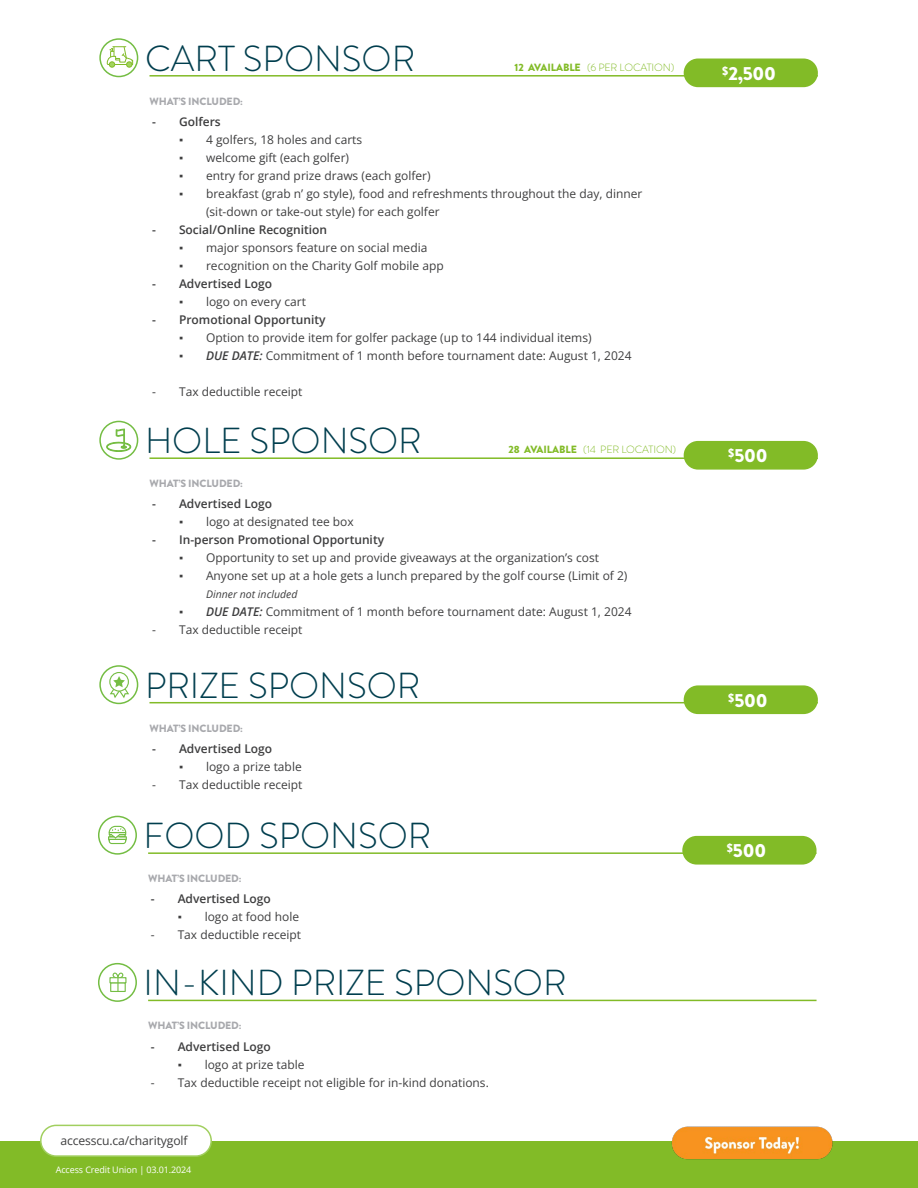
<style>
.page{position:relative;width:918px;height:1188px;background:#fff}
.page>*{position:absolute;margin:0;border:0;box-sizing:border-box;transform-origin:0 0}
.t1{font:300 36.15px "Brandon Grotesque";color:#003e4e}
.t2{font:900 18.9px "Brandon Grotesque";letter-spacing:-.01em;color:#fff}
.t3{font:12.15px "Open Sans";letter-spacing:-.01em;color:#3e3e3f}
.t4{font:12px/18px "Open Sans";color:#3e3e3f}
.t5{font:600 12px "Open Sans";color:#3e3e3f}
.t6{font:900 10.5px "Brandon Grotesque";letter-spacing:-.01em;color:#a8a9ad}
.t7{font:300 10.5px "Brandon Grotesque";letter-spacing:-.01em;color:#82bb27}
.t8{font:italic 10.5px "Open Sans";color:#3e3e3f}
.t9{font:9px "Open Sans";letter-spacing:-.01em;color:#fff}
.s1{font-weight:900}
.s2{font-family:"Times New Roman"}
.s3{font-weight:600;font-style:italic}
</style>
<div class="page">
<div style="left:0;top:1141px;width:918px;height:47px;background:#82bb27"></div>
<div style="left:41px;top:1125px;width:170px;height:31px;background:#fff;border-radius:15px"></div>
<div style="left:40px;top:1125px;width:172px;height:32px;border:2px solid #a1cf5f;border-radius:15px"></div>
<svg style="left:100px;top:666px;width:38px;height:37px"></svg>
<div style="left:99px;top:665px;width:39px;height:39px;border:2px solid #74bd43;border-radius:50%"></div>
<hr style="left:149px;top:702px;width:669px;height:1px;background:#82bb27">
<div style="left:684px;top:685px;width:134px;height:29px;background:#82bb27;border-radius:14px"></div>
<svg style="left:100px;top:39px;width:38px;height:38px"></svg>
<div style="left:99px;top:38px;width:39px;height:39px;border:2px solid #74bd43;border-radius:50%"></div>
<hr style="left:149px;top:75px;width:669px;height:2px;background:#82bb27">
<div style="left:684px;top:59px;width:134px;height:28px;background:#82bb27;border-radius:14px"></div>
<div style="left:109px;top:61px;width:6px;height:7px;border:1px solid #82bb27;border-radius:50%"></div>
<div style="left:126px;top:61px;width:6px;height:7px;border:1px solid #82bb27;border-radius:50%"></div>
<svg style="left:107px;top:46px;width:26px;height:21px"></svg>
<svg style="left:100px;top:421px;width:38px;height:38px"></svg>
<div style="left:99px;top:421px;width:39px;height:39px;border:2px solid #74bd43;border-radius:50%"></div>
<hr style="left:149px;top:457px;width:669px;height:2px;background:#82bb27">
<div style="left:684px;top:441px;width:134px;height:29px;background:#82bb27;border-radius:14px"></div>
<svg style="left:106px;top:428px;width:26px;height:24px"></svg>
<div style="left:98px;top:816px;width:39px;height:39px;border:2px solid #74bd43;border-radius:50%"></div>
<hr style="left:148px;top:852px;width:669px;height:2px;background:#82bb27">
<div style="left:682px;top:836px;width:135px;height:29px;background:#82bb27;border-radius:14px"></div>
<svg style="left:110px;top:673px;width:18px;height:18px"></svg>
<div style="left:109px;top:672px;width:20px;height:20px;border:1px solid #75bd43;border-radius:50%"></div>
<svg style="left:109px;top:676px;width:21px;height:24px"></svg>
<svg style="left:108px;top:825px;width:19px;height:20px"></svg>
<div style="left:98px;top:963px;width:39px;height:39px;border:2px solid #74bd43;border-radius:50%"></div>
<hr style="left:148px;top:1000px;width:669px;height:1px;background:#82bb27">
<svg style="left:110px;top:983px;width:16px;height:9px"></svg>
<svg style="left:109px;top:977px;width:17px;height:6px"></svg>
<svg style="left:112px;top:972px;width:12px;height:19px"></svg>
<img style="left:671px;top:1126px;width:162px;height:34px">
<h1 class="t1" style="left:145px;top:34px;width:272px">CART SPONSOR</h1>
<p class="t6" style="left:149px;top:94px;width:95px">WHAT’S INCLUDED:</p>
<p class="t7" style="left:515px;top:60px;width:161px"><span class="s1">12 AVAILABLE</span> (6 PER LOCATION)</p>
<p class="t5" style="left:152px;top:113px;width:70px">- Golfers</p>
<p class="t4" style="left:179px;top:130px;width:185px"><span class="s2">▪</span> 4 golfers, 18 holes and carts</p>
<p class="t4" style="left:179px;top:148px;width:172px"><span class="s2">▪</span> welcome gift (each golfer)</p>
<p class="t4" style="left:179px;top:166px;width:253px"><span class="s2">▪</span> entry for grand prize draws (each golfer)</p>
<p class="t4" style="left:206px;top:184px;width:438px;text-indent:-27px"><span class="s2">▪</span> breakfast (grab n’ go style), food and refreshments throughout the day, dinner (sit-down or take-out style) for each golfer</p>
<p class="t5" style="left:152px;top:221px;width:177px">- Social/Online Recognition</p>
<p class="t4" style="left:179px;top:238px;width:250px"><span class="s2">▪</span> major sponsors feature on social media</p>
<p class="t4" style="left:179px;top:256px;width:266px"><span class="s2">▪</span> recognition on the Charity Golf mobile app</p>
<p class="t5" style="left:152px;top:275px;width:122px">- Advertised Logo</p>
<p class="t4" style="left:179px;top:292px;width:128px"><span class="s2">▪</span> logo on every cart</p>
<p class="t5" style="left:152px;top:311px;width:175px">- Promotional Opportunity</p>
<p class="t4" style="left:179px;top:328px;width:414px"><span class="s2">▪</span> Option to provide item for golfer package (up to 144 individual items)</p>
<p class="t4" style="left:179px;top:346px;width:454px"><span class="s2">▪</span> <span class="s3">DUE DATE:</span> Commitment of 1 month before tournament date: August 1, 2024</p>
<p class="t4" style="left:152px;top:382px;width:152px">- Tax deductible receipt</p>
<h1 class="t1" style="left:145px;top:416px;width:278px">HOLE SPONSOR</h1>
<p class="t6" style="left:149px;top:476px;width:95px">WHAT’S INCLUDED:</p>
<p class="t7" style="left:509px;top:442px;width:169px"><span class="s1">28 AVAILABLE</span> (14 PER LOCATION)</p>
<p class="t5" style="left:152px;top:496px;width:122px">- Advertised Logo</p>
<p class="t4" style="left:179px;top:513px;width:176px"><span class="s2">▪</span> logo at designated tee box</p>
<p class="t5" style="left:152px;top:532px;width:234px">- In-person Promotional Opportunity</p>
<p class="t4" style="left:179px;top:549px;width:422px"><span class="s2">▪</span> Opportunity to set up and provide giveaways at the organization’s cost</p>
<p class="t4" style="left:179px;top:567px;width:450px"><span class="s2">▪</span> Anyone set up at a hole gets a lunch prepared by the golf course (Limit of 2)</p>
<p class="t8" style="left:206px;top:587px;width:93px">Dinner not included</p>
<p class="t4" style="left:179px;top:603px;width:454px"><span class="s2">▪</span> <span class="s3">DUE DATE:</span> Commitment of 1 month before tournament date: August 1, 2024</p>
<p class="t4" style="left:152px;top:621px;width:152px">- Tax deductible receipt</p>
<h1 class="t1" style="left:145px;top:661px;width:277px">PRIZE SPONSOR</h1>
<p class="t6" style="left:149px;top:720px;width:95px">WHAT’S INCLUDED:</p>
<p class="t5" style="left:152px;top:740px;width:122px">- Advertised Logo</p>
<p class="t4" style="left:179px;top:757px;width:124px"><span class="s2">▪</span> logo a prize table</p>
<p class="t4" style="left:152px;top:775px;width:152px">- Tax deductible receipt</p>
<h1 class="t1" style="left:144px;top:811px;width:289px">FOOD SPONSOR</h1>
<p class="t6" style="left:148px;top:871px;width:95px">WHAT’S INCLUDED:</p>
<p class="t5" style="left:151px;top:891px;width:122px">- Advertised Logo</p>
<p class="t4" style="left:178px;top:908px;width:123px"><span class="s2">▪</span> logo at food hole</p>
<p class="t4" style="left:151px;top:926px;width:152px">- Tax deductible receipt</p>
<h1 class="t1" style="left:144px;top:958px;width:424px">IN-KIND PRIZE SPONSOR</h1>
<p class="t6" style="left:148px;top:1018px;width:95px">WHAT’S INCLUDED:</p>
<p class="t5" style="left:151px;top:1038px;width:122px">- Advertised Logo</p>
<p class="t4" style="left:178px;top:1055px;width:128px"><span class="s2">▪</span> logo at prize table</p>
<p class="t4" style="left:151px;top:1073px;width:340px">- Tax deductible receipt not eligible for in-kind donations.</p>
<p class="t3" style="left:60px;top:1132px;width:129px">accesscu.ca/charitygolf</p>
<p class="t9" style="left:56px;top:1163px;width:137px">Access Credit Union | 03.01.2024</p>
<h2 class="t2" style="left:722px;top:60px;width:55px"><sup>$</sup>2,500</h2>
<h2 class="t2" style="left:728px;top:442px;width:41px"><sup>$</sup>500</h2>
<h2 class="t2" style="left:728px;top:687px;width:41px"><sup>$</sup>500</h2>
<h2 class="t2" style="left:727px;top:837px;width:41px"><sup>$</sup>500</h2>
</div>
